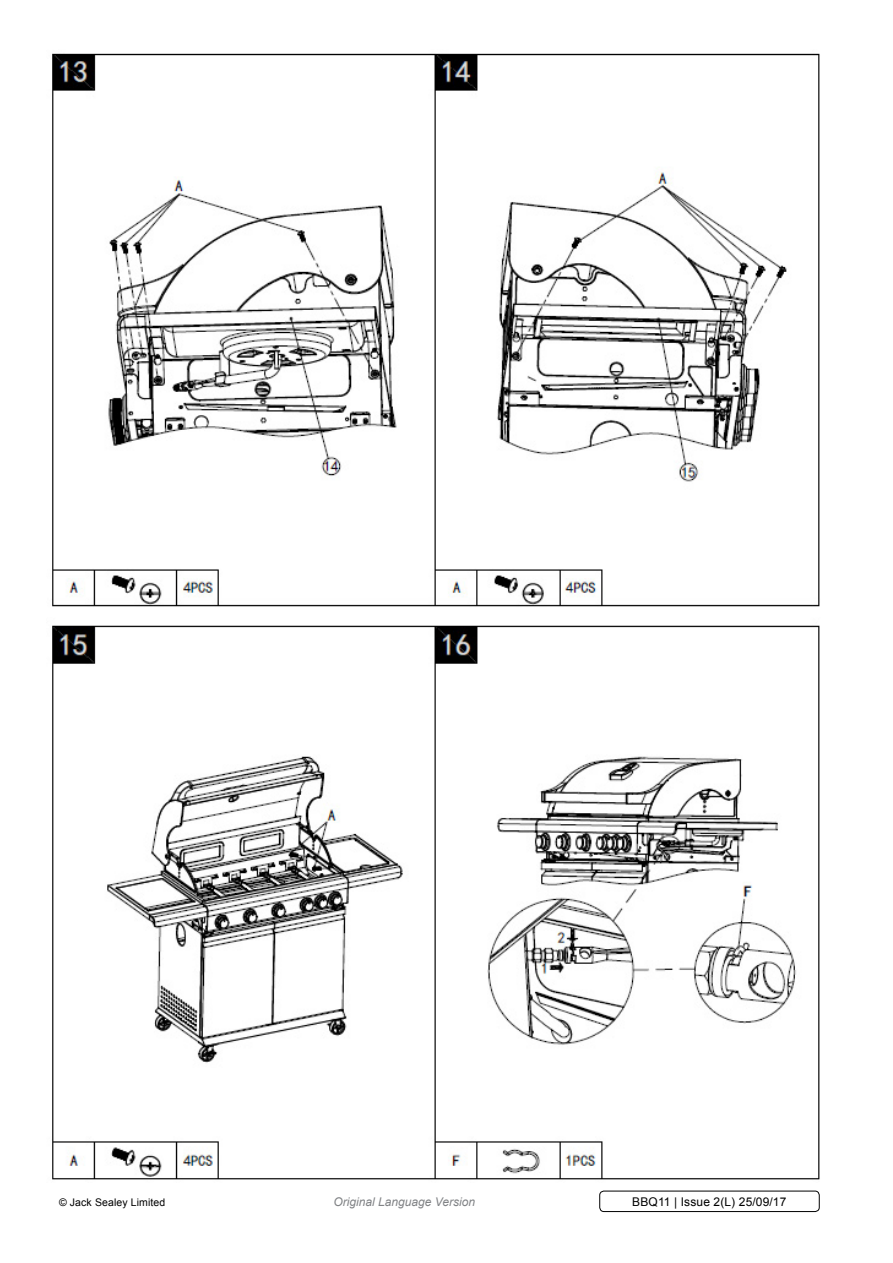
<style>
.page{position:relative;width:893px;height:1263px;background:#fff}
.page>*{position:absolute;margin:0;border:0;box-sizing:border-box;transform-origin:0 0}
.t1{font:italic 12px "Arial";color:#808285}
.t2{font:12px "Arial";letter-spacing:.01em;color:#000}
.t3{font:10.5px "Arial";letter-spacing:.01em;color:#000}
</style>
<div class="page">
<img style="left:52px;top:53px;width:768px;height:1127px">
<div style="left:599px;top:1191px;width:221px;height:21px;border:1px solid #000;border-radius:4px"></div>
<p class="t3" style="left:59px;top:1195px;width:108px">© Jack Sealey Limited</p>
<p class="t1" style="left:333px;top:1194px;width:143px">Original Language Version</p>
<p class="t2" style="left:632px;top:1194px;width:156px">BBQ11 | Issue 2(L) 25/09/17</p>
</div>
